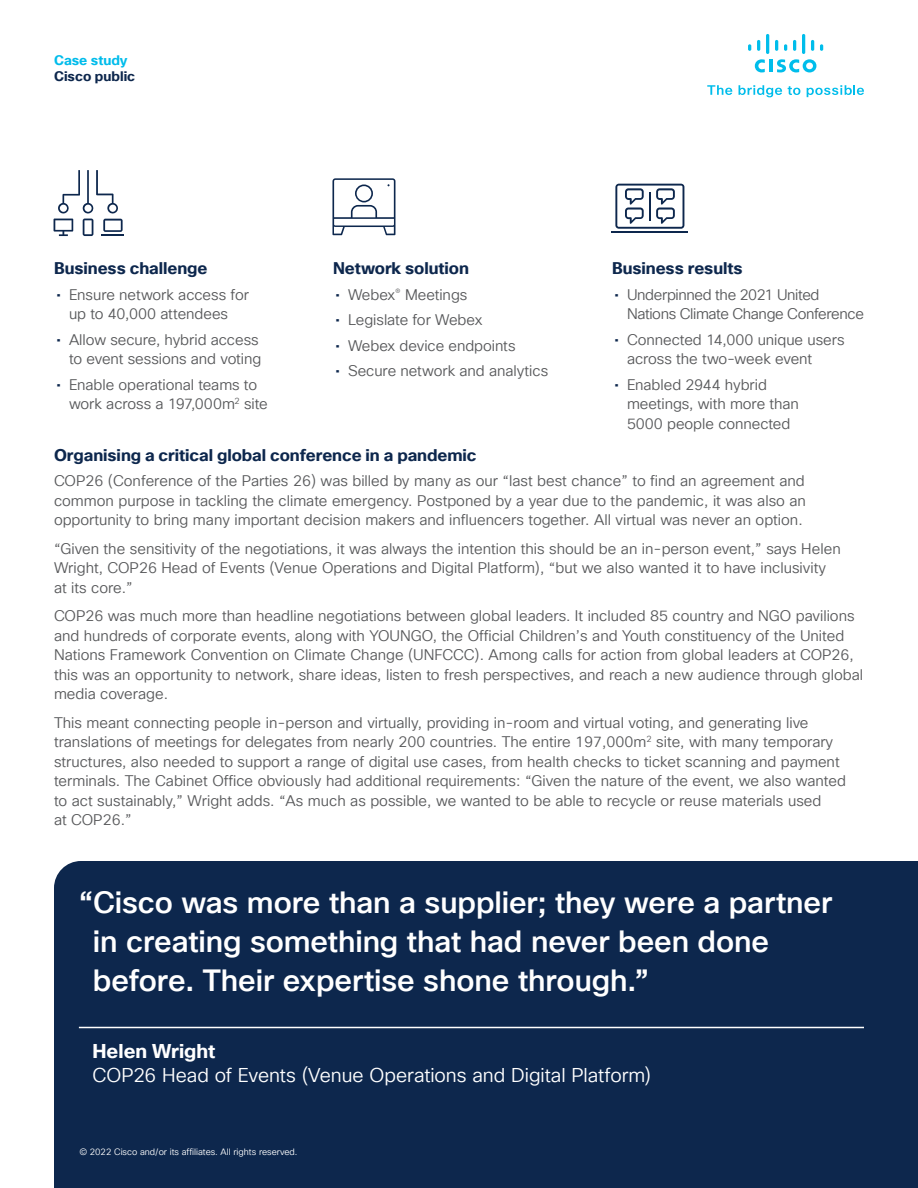
<style>
.page{position:relative;width:918px;height:1188px;background:#fff}
.page>*{position:absolute;margin:0;border:0;box-sizing:border-box;transform-origin:0 0}
.Pull_Quote_Body{font:500 30px/39px "Cisco Sans TT";letter-spacing:-.005em;color:#fff}
.Pull_Quote_Author_Ti{font:19.5px "Cisco Sans TT Light";letter-spacing:-.005em;color:#fff}
.Pull_Quote_Author_Na{font:700 19.5px "Cisco Sans TT";letter-spacing:.005em;color:#fff}
.Subhead3_Indigo{font:700 16.5px "Cisco Sans TT";letter-spacing:-.005em;color:#0d274d}
.Body{font:15px/19.5px "Cisco Sans TT Light";color:#57585a}
.Body-2{font:15px/19.5px "Cisco Sans TT Light";letter-spacing:-.025em;color:#57585a}
.t1{font:700 13.5px "Cisco Sans TT";color:#0d274d}
.t2{font:700 13.5px "Cisco Sans TT";color:#00bceb}
.Footer_white{font:9px "Cisco Sans TT Light";color:#fff}
.s1{font-family:"Cisco Sans TT";color:#0d274d}
</style>
<div class="page">
<svg style="left:707px;top:85px;width:25px;height:10px"></svg>
<svg style="left:739px;top:85px;width:43px;height:12px"></svg>
<svg style="left:788px;top:86px;width:12px;height:9px"></svg>
<svg style="left:807px;top:85px;width:57px;height:12px"></svg>
<hr style="left:769px;top:60px;width:4px;height:12px;background:#00bdeb">
<svg style="left:755px;top:59px;width:10px;height:13px"></svg>
<svg style="left:777px;top:59px;width:39px;height:13px"></svg>
<svg style="left:748px;top:44px;width:3px;height:7px"></svg>
<svg style="left:757px;top:40px;width:3px;height:11px"></svg>
<hr style="left:766px;top:34px;width:3px;height:20px;background:#00bdeb;border-radius:2px">
<svg style="left:775px;top:40px;width:3px;height:11px"></svg>
<svg style="left:784px;top:44px;width:3px;height:7px"></svg>
<svg style="left:793px;top:40px;width:3px;height:11px"></svg>
<hr style="left:802px;top:34px;width:3px;height:20px;background:#00bdeb;border-radius:2px">
<svg style="left:811px;top:40px;width:3px;height:11px"></svg>
<svg style="left:820px;top:44px;width:3px;height:7px"></svg>
<div style="left:54px;top:861px;width:864px;height:327px;background:#0d274d"></div>
<hr style="left:79px;top:1027px;width:785px;height:1px;background:#fff">
<hr style="left:102px;top:234px;width:22px;height:2px;background:#0d274d">
<svg style="left:54px;top:170px;width:69px;height:66px"></svg>
<svg style="left:332px;top:178px;width:63px;height:57px"></svg>
<svg style="left:615px;top:184px;width:69px;height:45px"></svg>
<hr style="left:612px;top:232px;width:76px;height:1px;background:#0d274d">
<hr style="left:649px;top:192px;width:2px;height:29px;background:#0d274d">
<p class="t2" style="left:54px;top:51px;width:75px">Case study</p>
<p class="t1" style="left:54px;top:67px;width:83px">Cisco public</p>
<p class="Subhead3_Indigo" style="left:54px;top:257px;width:155px">Business challenge</p>
<p class="Body" style="left:56px;top:285px;width:194px;text-align:center"><span class="s1">•</span> Ensure network access for up to 40,000 attendees</p>
<p class="Body" style="left:56px;top:330px;width:206px;text-align:right"><span class="s1">•</span> Allow secure, hybrid access to event sessions and voting</p>
<p class="Body" style="left:69px;top:375px;width:200px;text-indent:-13px"><span class="s1">•</span> Enable operational teams to work across a 197,000m<sup>2</sup> site</p>
<p class="Subhead3_Indigo" style="left:333px;top:257px;width:137px">Network solution</p>
<p class="Body" style="left:335px;top:285px;width:134px"><span class="s1">•</span> Webex<sup>®</sup> Meetings</p>
<p class="Body" style="left:335px;top:310px;width:149px"><span class="s1">•</span> Legislate for Webex</p>
<p class="Body" style="left:335px;top:336px;width:182px"><span class="s1">•</span> Webex device endpoints</p>
<p class="Body" style="left:335px;top:361px;width:214px"><span class="s1">•</span> Secure network and analytics</p>
<p class="Subhead3_Indigo" style="left:612px;top:257px;width:132px">Business results</p>
<p class="Body-2" style="left:627px;top:285px;width:239px;text-indent:-13px"><span class="s1">•</span> Underpinned the 2021 United<br>Nations Climate Change Conference</p>
<p class="Body" style="left:627px;top:330px;width:219px;text-indent:-13px"><span class="s1">•</span> Connected 14,000 unique users across the two-week event</p>
<p class="Body" style="left:627px;top:375px;width:173px;text-indent:-13px"><span class="s1">•</span> Enabled 2944 hybrid meetings, with more than<br>5000 people connected</p>
<p class="Subhead3_Indigo" style="left:54px;top:444px;width:424px">Organising a critical global conference in a pandemic</p>
<p class="Body" style="left:54px;top:472px;width:754px;text-align:justify">COP26 (Conference of the Parties 26) was billed by many as our “last best chance” to find an agreement and common purpose in tackling the climate emergency. Postponed by a year due to the pandemic, it was also an opportunity to bring many important decision makers and influencers together. All virtual was never an option.</p>
<p class="Body" style="left:54px;top:539px;width:788px">“Given the sensitivity of the negotiations, it was always the intention this should be an in-person event,” says Helen<br>Wright, COP26 Head of Events (Venue Operations and Digital Platform), “but we also wanted it to have inclusivity at its core.”</p>
<p class="Body" style="left:54px;top:607px;width:811px">COP26 was much more than headline negotiations between global leaders. It included 85 country and NGO pavilions and hundreds of corporate events, along with YOUNGO, the Official Children’s and Youth constituency of the United Nations Framework Convention on Climate Change (UNFCCC). Among calls for action from global leaders at COP26, this was an opportunity to network, share ideas, listen to fresh perspectives, and reach a new audience through global media coverage.</p>
<p class="Body" style="left:54px;top:713px;width:794px">This meant connecting people in-person and virtually, providing in-room and virtual voting, and generating live translations of meetings for delegates from nearly 200 countries. The entire 197,000m<sup>2</sup> site, with many temporary structures, also needed to support a range of digital use cases, from health checks to ticket scanning and payment terminals. The Cabinet Office obviously had additional requirements: “Given the nature of the event, we also wanted to act sustainably,” Wright adds. “As much as possible, we wanted to be able to recycle or reuse materials used<br>at COP26.”</p>
<p class="Pull_Quote_Body" style="left:93px;top:884px;width:741px;text-indent:-14px">“Cisco was more than a supplier; they were a partner in creating something that had never been done before. Their expertise shone through.”</p>
<p class="Pull_Quote_Author_Na" style="left:92px;top:1038px;width:125px">Helen Wright</p>
<p class="Pull_Quote_Author_Ti" style="left:92px;top:1063px;width:560px">COP26 Head of Events (Venue Operations and Digital Platform)</p>
<p class="Footer_white" style="left:79px;top:1146px;width:220px">© 2022 Cisco and/or its affiliates. All rights reserved.</p>
</div>
